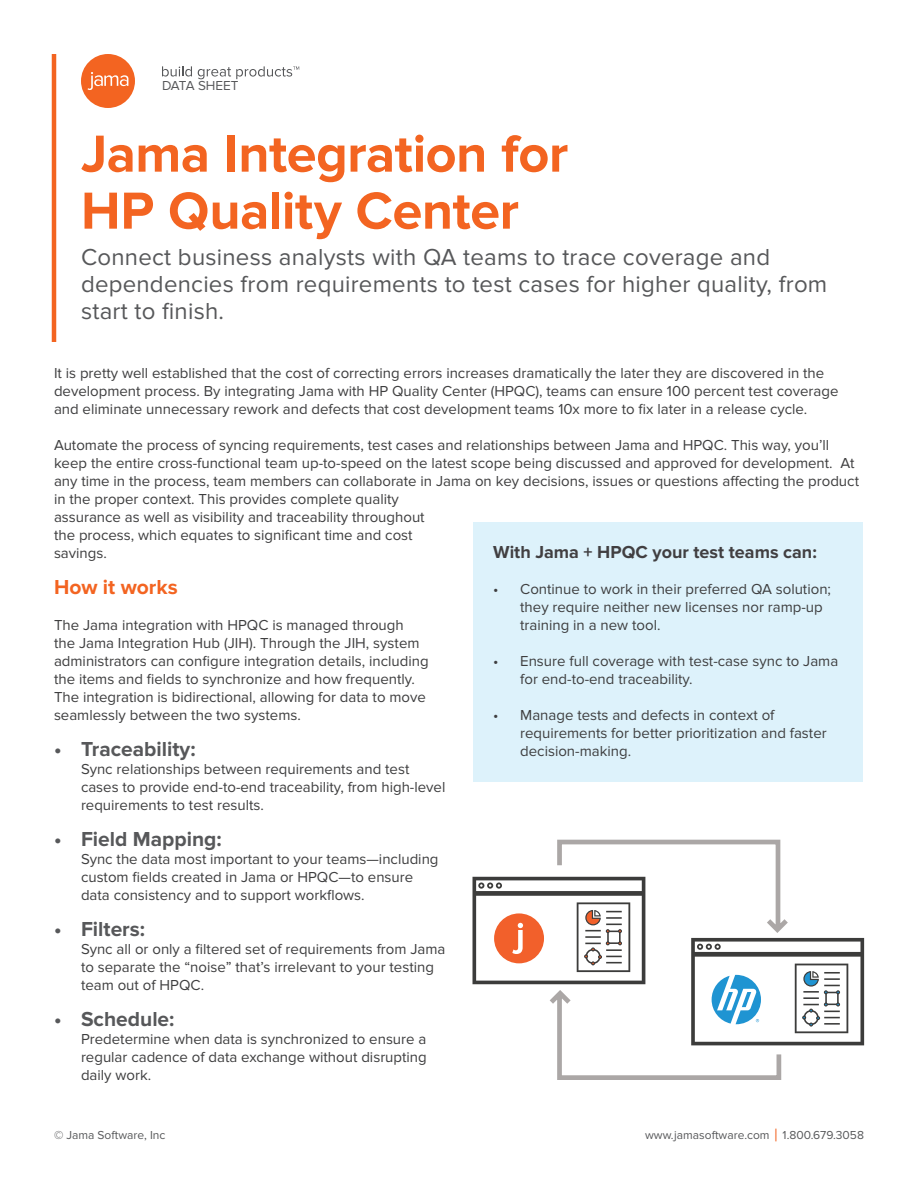
<style>
.page{position:relative;width:918px;height:1188px;background:#fff}
.page>*{position:absolute;margin:0;border:0;box-sizing:border-box;transform-origin:0 0}
.t1{font:700 54px/57px "Proxima Nova";letter-spacing:-.01em;color:#f36421}
.Subtitle{font:24px/27px "Proxima Nova";letter-spacing:.01em;color:#57585a}
.t2{font:700 21px "Proxima Nova";color:#57585a}
.Section_Header{font:700 21px "Proxima Nova";color:#f36421}
.Callout_Header{font:700 18px "Proxima Nova";color:#413f41}
.Body_Copy{font:15px/18px "Proxima Nova";color:#3e3e3f}
.t3{font:13.5px "Proxima Nova";color:#57585a}
.t4{font:12px "Proxima Nova";color:#57585a}
.s1{font-size:18px;color:#f36421}
</style>
<div class="page">
<hr style="left:52px;top:54px;width:4px;height:288px;background:#f36421">
<div style="left:473px;top:522px;width:390px;height:259px;background:#ddf2fb"></div>
<svg style="left:472px;top:877px;width:73px;height:107px"></svg>
<svg style="left:793px;top:938px;width:71px;height:107px"></svg>
<svg style="left:545px;top:839px;width:248px;height:241px"></svg>
<svg style="left:81px;top:54px;width:54px;height:54px"></svg>
<svg style="left:162px;top:66px;width:30px;height:11px"></svg>
<svg style="left:198px;top:66px;width:101px;height:13px"></svg>
<p class="t3" style="left:162px;top:78px;width:78px">DATA SHEET</p>
<p class="t1" style="left:81px;top:126px;width:489px">Jama Integration for<br>HP Quality Center</p>
<p class="Subtitle" style="left:81px;top:244px;width:748px">Connect business analysts with QA teams to trace coverage and dependencies from requirements to test cases for higher quality, from start to finish.</p>
<p class="Body_Copy" style="left:54px;top:364px;width:786px">It is pretty well established that the cost of correcting errors increases dramatically the later they are discovered in the development process. By integrating Jama with HP Quality Center (HPQC), teams can ensure 100 percent test coverage and eliminate unnecessary rework and defects that cost development teams 10x more to fix later in a release cycle.</p>
<p class="Body_Copy" style="left:54px;top:436px;width:807px">Automate the process of syncing requirements, test cases and relationships between Jama and HPQC. This way, you’ll keep the entire cross-functional team up-to-speed on the latest scope being discussed and approved for development. At any time in the process, team members can collaborate in Jama on key decisions, issues or questions affecting the product in the proper context. This provides complete quality<br>assurance as well as visibility and traceability throughout<br>the process, which equates to significant time and cost<br>savings.</p>
<p class="Section_Header" style="left:54px;top:575px;width:125px">How it works</p>
<p class="Body_Copy" style="left:54px;top:616px;width:376px">The Jama integration with HPQC is managed through<br>the Jama Integration Hub (JIH). Through the JIH, system administrators can configure integration details, including the items and fields to synchronize and how frequently.<br>The integration is bidirectional, allowing for data to move seamlessly between the two systems.</p>
<p class="t2" style="left:54px;top:737px;width:143px">• Traceability:</p>
<p class="Body_Copy" style="left:81px;top:760px;width:366px">Sync relationships between requirements and test cases to provide end-to-end traceability, from high-level requirements to test results.</p>
<p class="t2" style="left:54px;top:827px;width:169px">• Field Mapping:</p>
<p class="Body_Copy" style="left:81px;top:850px;width:359px">Sync the data most important to your teams—including custom fields created in Jama or HPQC—to ensure data consistency and to support workflows.</p>
<p class="t2" style="left:54px;top:917px;width:93px">• Filters:</p>
<p class="Body_Copy" style="left:81px;top:940px;width:366px">Sync all or only a filtered set of requirements from Jama to separate the “noise” that’s irrelevant to your testing team out of HPQC.</p>
<p class="t2" style="left:54px;top:1007px;width:122px">• Schedule:</p>
<p class="Body_Copy" style="left:81px;top:1030px;width:347px;text-align:justify">Predetermine when data is synchronized to ensure a regular cadence of data exchange without disrupting daily work.</p>
<p class="Callout_Header" style="left:493px;top:542px;width:325px">With Jama + HPQC your test teams can:</p>
<p class="Body_Copy" style="left:520px;top:580px;width:312px;text-indent:-27px">• Continue to work in their preferred QA solution; they require neither new licenses nor ramp-up training in a new tool.</p>
<p class="Body_Copy" style="left:520px;top:652px;width:320px;text-indent:-27px">• Ensure full coverage with test-case sync to Jama for end-to-end traceability.</p>
<p class="Body_Copy" style="left:520px;top:706px;width:308px;text-indent:-27px">• Manage tests and defects in context of requirements for better prioritization and faster decision-making.</p>
<p class="t4" style="left:54px;top:1128px;width:113px">© Jama Software, Inc</p>
<p class="t4" style="left:645px;top:1128px;width:220px">www.jamasoftware.com <span class="s1">|</span> 1.800.679.3058</p>
</div>
